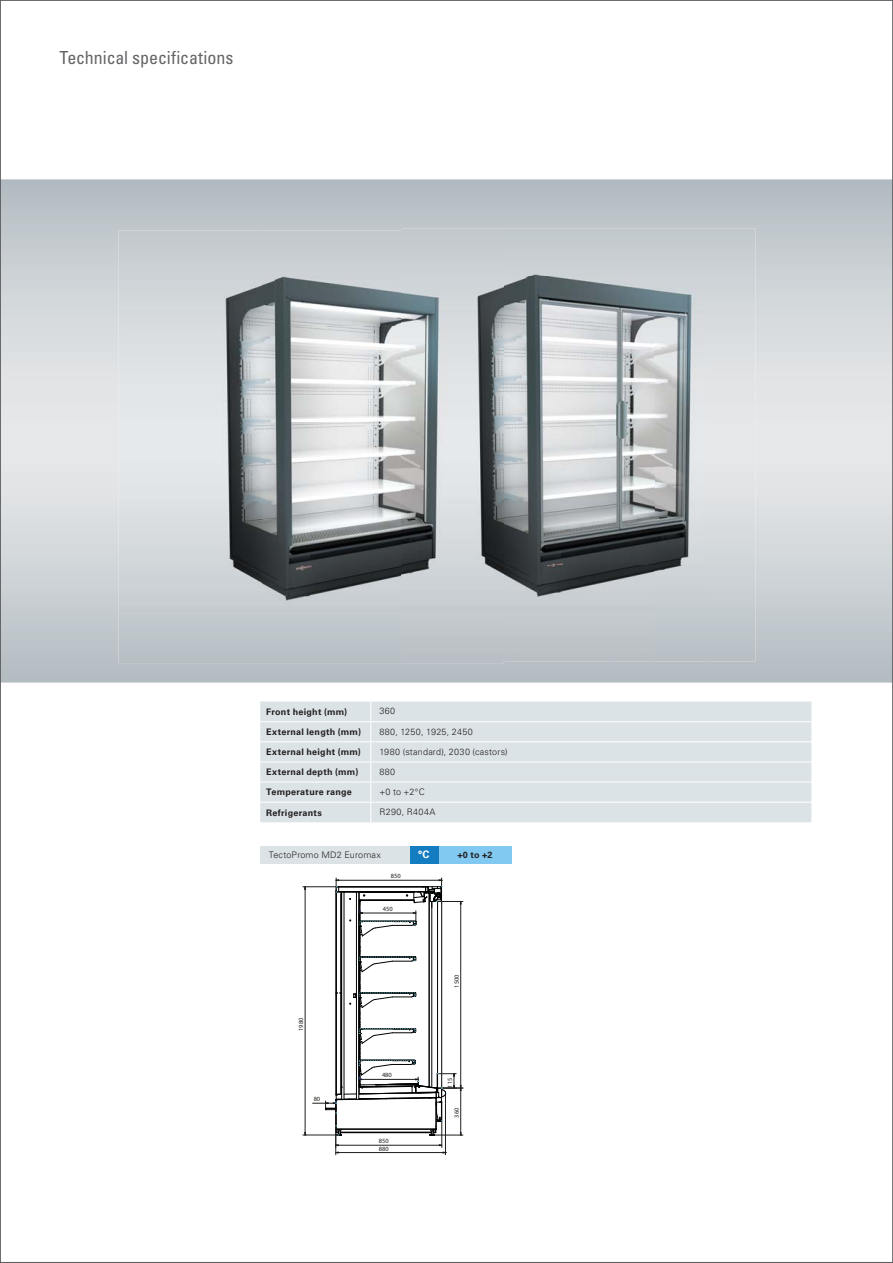
<style>
.page{position:relative;width:893px;height:1263px;background:#fff}
.page>*{position:absolute;margin:0;border:0;box-sizing:border-box;transform-origin:0 0}
.t1{font:condensed 18px "Univers LT Std";color:#636466}
.t2{font:700 10.5px "Univers LT Std";color:#fff}
.t3{font:700 9px "Univers LT Std";letter-spacing:.03em;color:#231f20}
.t4{font:300 9px "Univers LTCYR 45";letter-spacing:.035em;color:#231f20}
.t5{font:300 9px "Univers LT Std";letter-spacing:.02em;color:#231f20}
.t6{font:700 9px "Univers LTCYR 65";letter-spacing:.03em;color:#231f20}
.t7{font:6.45px "Myriad Pro";color:#1c1c1a}
</style>
<div class="page">
<svg style="left:2px;top:179px;width:889px;height:504px;background:#cad0d3"></svg>
<div style="left:402px;top:229px;width:303px;height:48px;background:#c7cdd1"></div>
<img style="left:705px;top:229px;width:50px;height:432px">
<img style="left:503px;top:277px;width:202px;height:384px">
<img style="left:118px;top:230px;width:289px;height:434px">
<img style="left:407px;top:661px;width:96px;height:3px">
<img style="left:402px;top:230px;width:101px;height:431px">
<div style="left:260px;top:846px;width:151px;height:18px;background:#dce3e7"></div>
<div style="left:411px;top:846px;width:28px;height:18px;background:#147cc1"></div>
<div style="left:439px;top:846px;width:72px;height:18px;background:#81c9f0"></div>
<div style="left:260px;top:702px;width:551px;height:120px;background:#dce3e7"></div>
<hr style="left:260px;top:721px;width:551px;height:1px;background:#fff">
<hr style="left:260px;top:741px;width:551px;height:1px;background:#fff">
<hr style="left:260px;top:762px;width:551px;height:1px;background:#fff">
<svg style="left:370px;top:702px;width:1px;height:120px"></svg>
<hr style="left:260px;top:782px;width:551px;height:1px;background:#fff">
<hr style="left:260px;top:802px;width:551px;height:1px;background:#fff">
<hr style="left:303px;top:887px;width:33px;height:1px;background:#1c1c1a">
<hr style="left:303px;top:1135px;width:35px;height:1px;background:#231f20">
<hr style="left:305px;top:889px;width:1px;height:244px;background:#231f20">
<svg style="left:313px;top:878px;width:150px;height:277px"></svg>
<h1 class="t1" style="left:60px;top:49px;width:175px">Technical specifications</h1>
<p class="t6" style="left:266px;top:708px;width:82px">Front height (mm)</p>
<p class="t4" style="left:379px;top:708px;width:17px">360</p>
<p class="t3" style="left:266px;top:728px;width:96px">External length (mm)</p>
<p class="t4" style="left:379px;top:728px;width:95px">880, 1250, 1925, 2450</p>
<p class="t3" style="left:266px;top:748px;width:96px">External height (mm)</p>
<p class="t4" style="left:379px;top:748px;width:130px">1980 (standard), 2030 (castors)</p>
<p class="t3" style="left:266px;top:768px;width:94px">External depth (mm)</p>
<p class="t4" style="left:379px;top:768px;width:17px">880</p>
<p class="t3" style="left:266px;top:788px;width:87px">Temperature range</p>
<p class="t4" style="left:379px;top:789px;width:47px">+0 to +2°C</p>
<p class="t3" style="left:266px;top:808px;width:57px">Refrigerants</p>
<p class="t4" style="left:379px;top:809px;width:58px">R290, R404A</p>
<p class="t5" style="left:269px;top:850px;width:114px">TectoPromo MD2 Euromax</p>
<p class="t2" style="left:418px;top:850px;width:13px">°C</p>
<p class="t3" style="left:457px;top:850px;width:37px">+0 to +2</p>
<p class="t7" style="left:391px;top:872px;width:11px">850</p>
<p class="t7" style="left:297px;top:1031px;width:15px;rotate:-90deg">1980</p>
<p class="t7" style="left:314px;top:1095px;width:8px">80</p>
<p class="t7" style="left:383px;top:905px;width:11px">450</p>
<p class="t7" style="left:382px;top:1071px;width:11px">480</p>
<p class="t7" style="left:379px;top:1137px;width:11px">850</p>
<p class="t7" style="left:379px;top:1145px;width:11px">880</p>
<p class="t7" style="left:453px;top:988px;width:15px;rotate:-90deg">1500</p>
<p class="t7" style="left:446px;top:1088px;width:11px;rotate:-90deg">115</p>
<p class="t7" style="left:453px;top:1118px;width:11px;rotate:-90deg">360</p>
</div>
